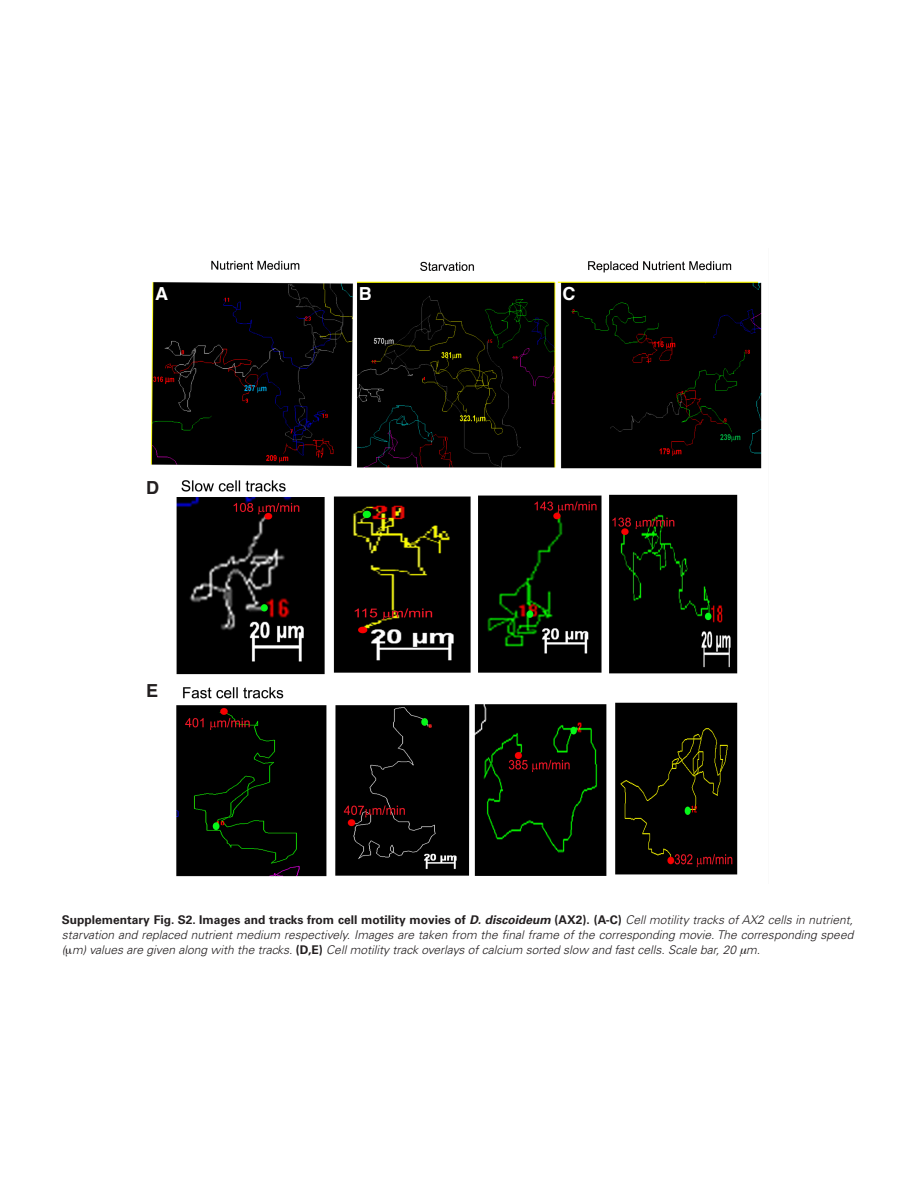
<style>
.page{position:relative;width:915px;height:1191px;background:#fff}
.page>*{position:absolute;margin:0;border:0;box-sizing:border-box;transform-origin:0 0}
._0-PictureA_B_C{font:700 18px "Helvetica";color:#fff}
._0-PictureA_B_C-2{font:700 18px "Helvetica";color:#231f20}
._0-PictureLegendText{font:italic 300 12px/15px "Univers LT Std";color:#231f20;text-align:justify}
.s1{font-weight:700;font-style:normal}
.s2{font-weight:700}
</style>
<div class="page">
<img style="left:150px;top:260px;width:612px;height:617px">
<p class="_0-PictureA_B_C" style="left:155px;top:279px;width:14px">A</p>
<p class="_0-PictureA_B_C-2" style="left:146px;top:473px;width:14px">D</p>
<p class="_0-PictureA_B_C-2" style="left:146px;top:676px;width:14px">E</p>
<p class="_0-PictureA_B_C" style="left:358px;top:279px;width:14px">B</p>
<p class="_0-PictureA_B_C" style="left:562px;top:279px;width:14px">C</p>
<p class="_0-PictureLegendText" style="left:62px;top:912px;width:792px"><span class="s1">Supplementary Fig. S2. Images and tracks from cell motility movies of</span> <span class="s2">D. discoideum</span> <span class="s1">(AX2). (A-C)</span> Cell motility tracks of AX2 cells in nutrient, starvation and replaced nutrient medium respectively. Images are taken from the final frame of the corresponding movie. The corresponding speed ( m) values are given along with the tracks. <span class="s1">(D,E)</span> Cell motility track overlays of calcium sorted slow and fast cells. Scale bar, 20 m.</p>
</div>
